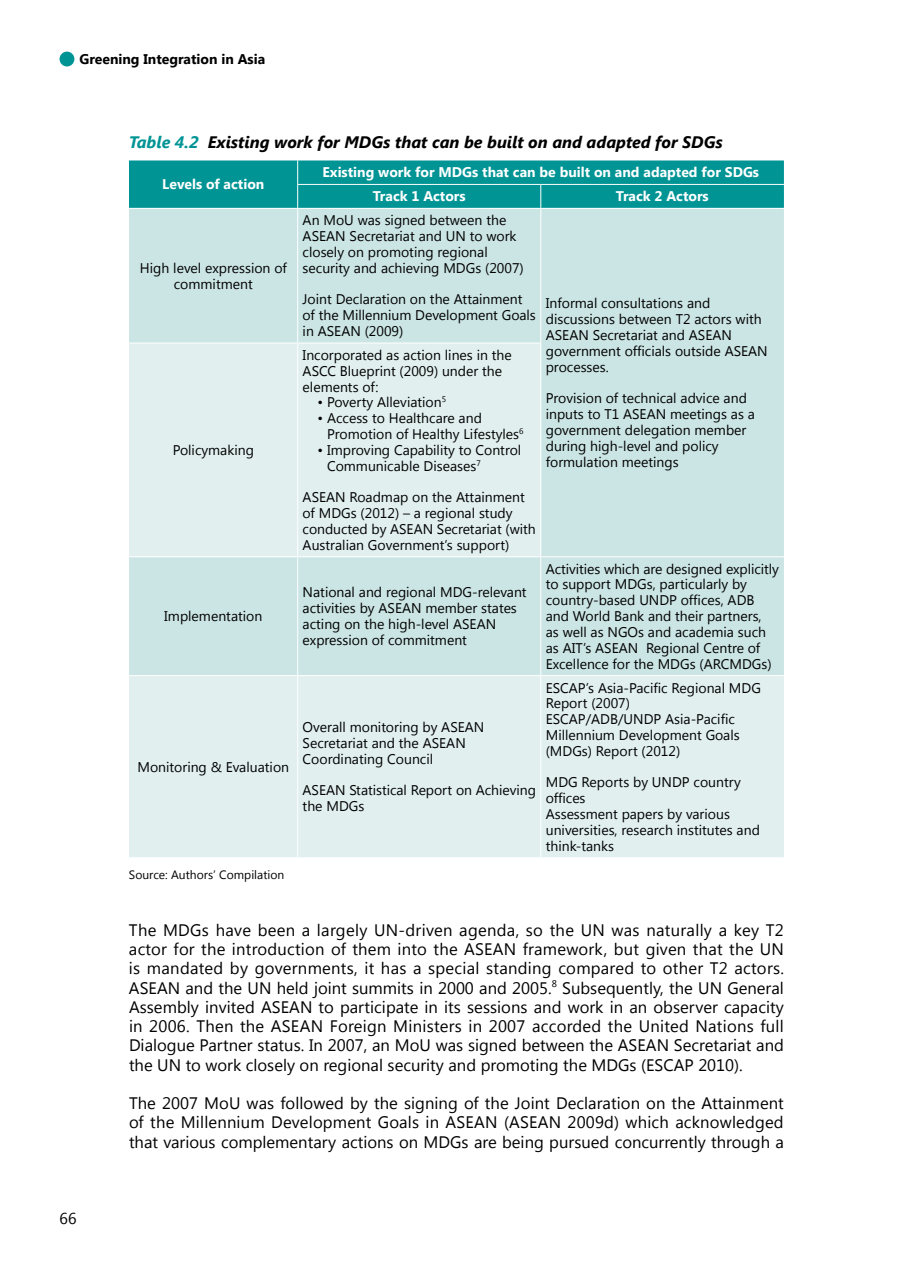
<style>
.page{position:relative;width:903px;height:1275px;background:#fff}
.page>*{position:absolute;margin:0;border:0;box-sizing:border-box;transform-origin:0 0}
.t1{font:16.62px/19.2px "Segoe UI";color:#000;text-align:justify}
.t2{font:italic 700 16.62px "Segoe UI";color:#000}
.t3{font:15.75px "Segoe UI";color:#000}
.t4{font:14px/15.8px "Segoe UI";color:#000}
.t5{font:700 14px/24px "Segoe UI";color:#fff}
.t6{font:700 14px "Segoe UI";color:#000}
.t7{font:12.08px "Segoe UI";color:#000}
.s1{color:#009495}
</style>
<div class="page">
<div style="left:60px;top:52px;width:14px;height:14px;background:#009495;border-radius:50%"></div>
<div style="left:129px;top:209px;width:655px;height:134px;background:#cbe4e4"></div>
<svg style="left:129px;top:343px;width:655px;height:514px;background:#d8eaea"></svg>
<svg style="left:129px;top:160px;width:655px;height:48px;background:#089798"></svg>
<hr style="left:297px;top:209px;width:1px;height:133px;background:#fff">
<hr style="left:540px;top:209px;width:1px;height:133px;background:#fff">
<hr style="left:129px;top:342px;width:169px;height:1px;background:#fff">
<hr style="left:298px;top:342px;width:243px;height:1px;background:#fff">
<hr style="left:297px;top:343px;width:1px;height:213px;background:#fff">
<hr style="left:540px;top:343px;width:1px;height:213px;background:#fff">
<hr style="left:129px;top:556px;width:169px;height:1px;background:#fff">
<hr style="left:298px;top:556px;width:243px;height:1px;background:#fff">
<hr style="left:297px;top:557px;width:1px;height:118px;background:#fff">
<hr style="left:541px;top:556px;width:243px;height:1px;background:#fff">
<hr style="left:540px;top:557px;width:1px;height:118px;background:#fff">
<hr style="left:129px;top:675px;width:169px;height:1px;background:#fff">
<hr style="left:298px;top:675px;width:243px;height:1px;background:#fff">
<hr style="left:297px;top:676px;width:1px;height:181px;background:#fff">
<hr style="left:541px;top:675px;width:243px;height:1px;background:#fff">
<hr style="left:540px;top:676px;width:1px;height:181px;background:#fff">
<p class="t6" style="left:79px;top:49px;width:187px">Greening Integration in Asia</p>
<p class="t2" style="left:129px;top:130px;width:595px"><span class="s1">Table 4.2</span> Existing work for MDGs that can be built on and adapted for SDGs</p>
<p class="t5" style="left:162px;top:172px;width:104px">Levels of action</p>
<p class="t5" style="left:373px;top:160px;width:388px;text-indent:-50px">Existing work for MDGs that can be built on and adapted for SDGs<br>Track 1 Actors</p>
<p class="t5" style="left:616px;top:184px;width:94px">Track 2 Actors</p>
<p class="t4" style="left:140px;top:259px;width:148px;text-align:center">High level expression of commitment</p>
<p class="t4" style="left:173px;top:441px;width:83px">Policymaking</p>
<p class="t4" style="left:164px;top:608px;width:100px">Implementation</p>
<p class="t4" style="left:138px;top:758px;width:153px">Monitoring &amp; Evaluation</p>
<p class="t7" style="left:129px;top:867px;width:157px">Source: Authors’ Compilation</p>
<p class="t4" style="left:303px;top:212px;width:223px">An MoU was signed between the<br>ASEAN Secretariat and UN to work closely on promoting regional security and achieving MDGs (2007)</p>
<p class="t4" style="left:303px;top:291px;width:235px">Joint Declaration on the Attainment of the Millennium Development Goals in ASEAN (2009)</p>
<p class="t4" style="left:546px;top:295px;width:224px">Informal consultations and discussions between T2 actors with<br>ASEAN Secretariat and ASEAN government officials outside ASEAN processes.</p>
<p class="t4" style="left:546px;top:390px;width:211px">Provision of technical advice and inputs to T1 ASEAN meetings as a government delegation member during high-level and policy formulation meetings</p>
<p class="t4" style="left:303px;top:346px;width:211px">Incorporated as action lines in the<br>ASCC Blueprint (2009) under the elements of:</p>
<p class="t4" style="left:317px;top:394px;width:130px">• Poverty Alleviation<sup>5</sup></p>
<p class="t4" style="left:327px;top:410px;width:198px;text-indent:-10px">• Access to Healthcare and<br>Promotion of Healthy Lifestyles<sup>6</sup></p>
<p class="t4" style="left:327px;top:441px;width:196px;text-indent:-10px">• Improving Capability to Control<br>Communicable Diseases<sup>7</sup></p>
<p class="t4" style="left:303px;top:489px;width:235px">ASEAN Roadmap on the Attainment of MDGs (2012) – a regional study conducted by ASEAN Secretariat (with Australian Government’s support)</p>
<p class="t4" style="left:303px;top:584px;width:225px">National and regional MDG-relevant activities by ASEAN member states acting on the high-level ASEAN expression of commitment</p>
<p class="t4" style="left:303px;top:719px;width:183px">Overall monitoring by ASEAN<br>Secretariat and the ASEAN<br>Coordinating Council</p>
<p class="t4" style="left:303px;top:782px;width:235px">ASEAN Statistical Report on Achieving the MDGs</p>
<p class="t4" style="left:546px;top:560px;width:235px">Activities which are designed explicitly to support MDGs, particularly by country-based UNDP offices, ADB and World Bank and their partners,<br>as well as NGOs and academia such as AIT’s ASEAN Regional Centre of Excellence for the MDGs (ARCMDGs)</p>
<p class="t4" style="left:546px;top:679px;width:217px">ESCAP’s Asia-Pacific Regional MDG<br>Report (2007)<br>ESCAP/ADB/UNDP Asia-Pacific<br>Millennium Development Goals (MDGs) Report (2012)</p>
<p class="t4" style="left:546px;top:774px;width:216px">MDG Reports by UNDP country offices<br>Assessment papers by various universities, research institutes and think-tanks</p>
<p class="t3" style="left:60px;top:1207px;width:18px">66</p>
<p class="t1" style="left:129px;top:919px;width:656px">The MDGs have been a largely UN-driven agenda, so the UN was naturally a key T2 actor for the introduction of them into the ASEAN framework, but given that the UN is mandated by governments, it has a special standing compared to other T2 actors.<br>ASEAN and the UN held joint summits in 2000 and 2005.<sup>8</sup> Subsequently, the UN General Assembly invited ASEAN to participate in its sessions and work in an observer capacity in 2006. Then the ASEAN Foreign Ministers in 2007 accorded the United Nations full Dialogue Partner status. In 2007, an MoU was signed between the ASEAN Secretariat and the UN to work closely on regional security and promoting the MDGs (ESCAP 2010).</p>
<p class="t1" style="left:129px;top:1093px;width:656px">The 2007 MoU was followed by the signing of the Joint Declaration on the Attainment of the Millennium Development Goals in ASEAN (ASEAN 2009d) which acknowledged that various complementary actions on MDGs are being pursued concurrently through a</p>
</div>
